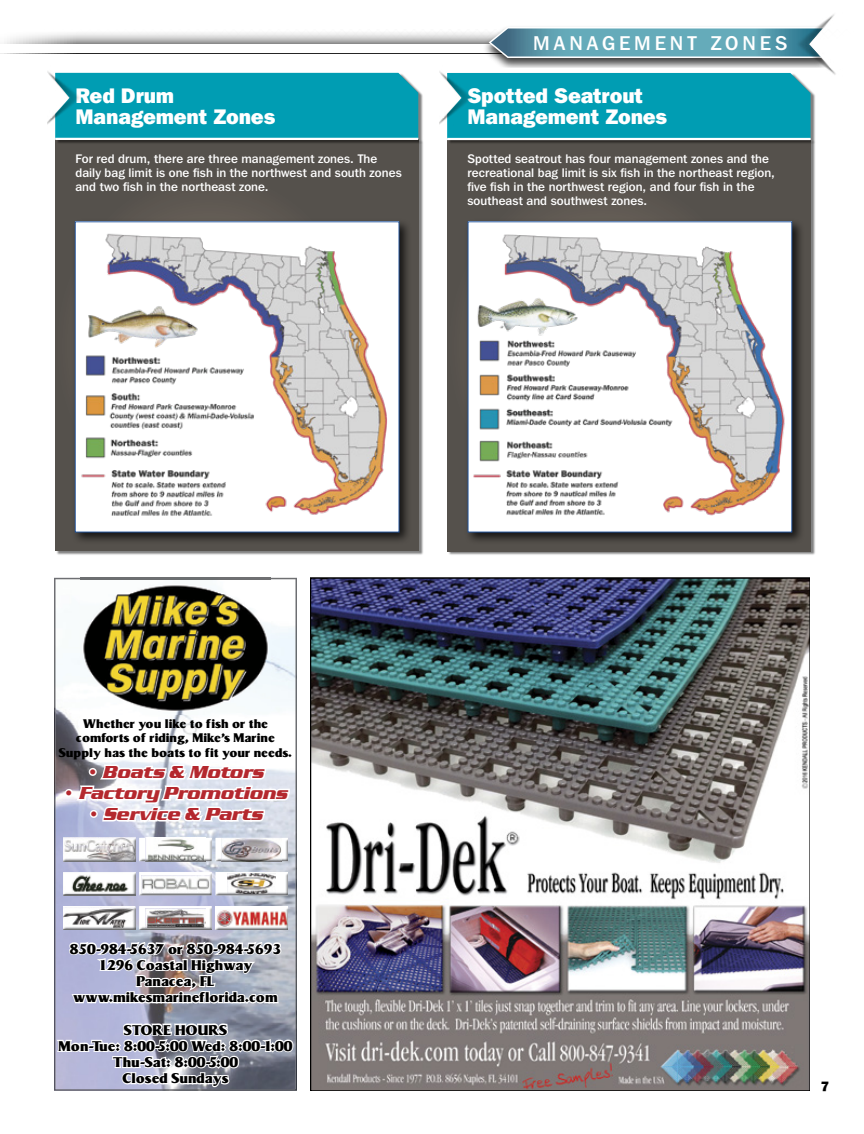
<style>
.page{position:relative;width:864px;height:1134px;background:#fff}
.page>*{position:absolute;margin:0;border:0;box-sizing:border-box;transform-origin:0 0}
.t1{font:800 21px/21px "Franklin Gothic IT Cby BT";letter-spacing:-.01em;color:#fff}
.t2{font:500 19.8px "Franklin Gothic IT Cby BT";letter-spacing:.195em;color:#fff}
.t3{font:italic 700 18px "Serpentine D";color:#b4282e}
.t4{font:13.5px/16.2px "Matrox Display SSK";color:#000;text-align:center}
.t5{font:800 13.5px "Franklin Gothic IT Cby BT";color:#000}
.t6{font:500 12.3px/13.8px "Franklin Gothic IT Cby BT";letter-spacing:.005em;color:#fff}
.t7{font:12px/14.4px "Matrox Display SSK";color:#000;text-align:center}
</style>
<div class="page">
<div style="left:448px;top:140px;width:368px;height:415px;background:#000;opacity:.5"></div>
<div style="left:447px;top:140px;width:364px;height:411px;background:#55514c"></div>
<div style="left:448px;top:73px;width:368px;height:71px;background:#000;opacity:.5"></div>
<div style="left:447px;top:73px;width:364px;height:65px;background:#009db3"></div>
<hr style="left:447px;top:138px;width:364px;height:2px;background:#fff">
<img style="left:439px;top:71px;width:37px;height:58px">
<div style="left:56px;top:140px;width:368px;height:415px;background:#000;opacity:.5"></div>
<div style="left:55px;top:140px;width:364px;height:411px;background:#55514c"></div>
<div style="left:56px;top:73px;width:368px;height:71px;background:#000;opacity:.5"></div>
<div style="left:55px;top:73px;width:363px;height:65px;background:#009db3"></div>
<hr style="left:55px;top:138px;width:363px;height:2px;background:#fff">
<img style="left:47px;top:71px;width:37px;height:58px">
<div style="left:464px;top:218px;width:341px;height:327px;background:#000;opacity:.75"></div>
<img style="left:470px;top:224px;width:320px;height:306px">
<div style="left:72px;top:218px;width:340px;height:327px;background:#000;opacity:.75"></div>
<img style="left:77px;top:224px;width:320px;height:306px">
<div style="left:0;top:30px;width:805px;height:23px;background:#000;opacity:.9"></div>
<div style="left:0;top:45px;width:805px;height:8px;background:#fff"></div>
<div style="left:482px;top:25px;width:348px;height:43px;background:#000;opacity:.75"></div>
<svg style="left:487px;top:26px;width:307px;height:33px;background:#74aab8"></svg>
<img style="left:794px;top:14px;width:42px;height:66px">
<img style="left:310px;top:578px;width:500px;height:513px">
<img style="left:54px;top:578px;width:243px;height:513px">
<div style="left:65px;top:789px;width:8px;height:8px;border:3px solid #fff;border-radius:50%"></div>
<svg style="left:73px;top:744px;width:218px;height:98px"></svg>
<img style="left:80px;top:578px;width:191px;height:136px">
<svg style="left:54px;top:881px;width:241px;height:210px"></svg>
<img style="left:139px;top:838px;width:73px;height:23px">
<img style="left:63px;top:838px;width:72px;height:23px">
<img style="left:63px;top:872px;width:72px;height:23px">
<img style="left:63px;top:906px;width:72px;height:24px">
<img style="left:63px;top:907px;width:72px;height:21px">
<img style="left:146px;top:838px;width:59px;height:23px">
<img style="left:139px;top:872px;width:73px;height:23px">
<img style="left:142px;top:875px;width:67px;height:17px">
<img style="left:139px;top:906px;width:73px;height:24px">
<img style="left:146px;top:908px;width:59px;height:19px">
<img style="left:216px;top:838px;width:72px;height:23px">
<img style="left:222px;top:838px;width:60px;height:23px">
<img style="left:216px;top:872px;width:72px;height:23px">
<img style="left:228px;top:874px;width:48px;height:20px">
<img style="left:216px;top:906px;width:72px;height:24px">
<h1 class="t1" style="left:75px;top:85px;width:202px">Red Drum<br>Management Zones</h1>
<p class="t6" style="left:75px;top:152px;width:328px">For red drum, there are three management zones. The daily bag limit is one fish in the northwest and south zones and two fish in the northeast zone.</p>
<h2 class="t2" style="left:533px;top:31px;width:256px">MANAGEMENT ZONES</h2>
<h1 class="t1" style="left:467px;top:85px;width:202px">Spotted Seatrout<br>Management Zones</h1>
<p class="t6" style="left:467px;top:152px;width:309px">Spotted seatrout has four management zones and the recreational bag limit is six fish in the northeast region, five fish in the northwest region, and four fish in the southeast and southwest zones.</p>
<p class="t7" style="left:59px;top:717px;width:235px">Whether you like to fish or the comforts of riding, Mike’s Marine<br>Supply has the boats to fit your needs.</p>
<h3 class="t3" style="left:87px;top:762px;width:179px">• Boats &amp; Motors</h3>
<h3 class="t3" style="left:63px;top:783px;width:227px">• Factory Promotions</h3>
<h3 class="t3" style="left:88px;top:804px;width:177px">• Service &amp; Parts</h3>
<p class="t4" style="left:70px;top:941px;width:213px">850-984-5637 or 850-984-5693<br>1296 Coastal Highway<br>Panacea, FL www.mikesmarineflorida.com</p>
<p class="t4" style="left:59px;top:1022px;width:235px">STORE HOURS<br>Mon-Tue: 8:00-5:00 Wed: 8:00-1:00<br>Thu-Sat: 8:00-5:00<br>Closed Sundays</p>
<p class="t5" style="left:821px;top:1078px;width:10px">7</p>
</div>
